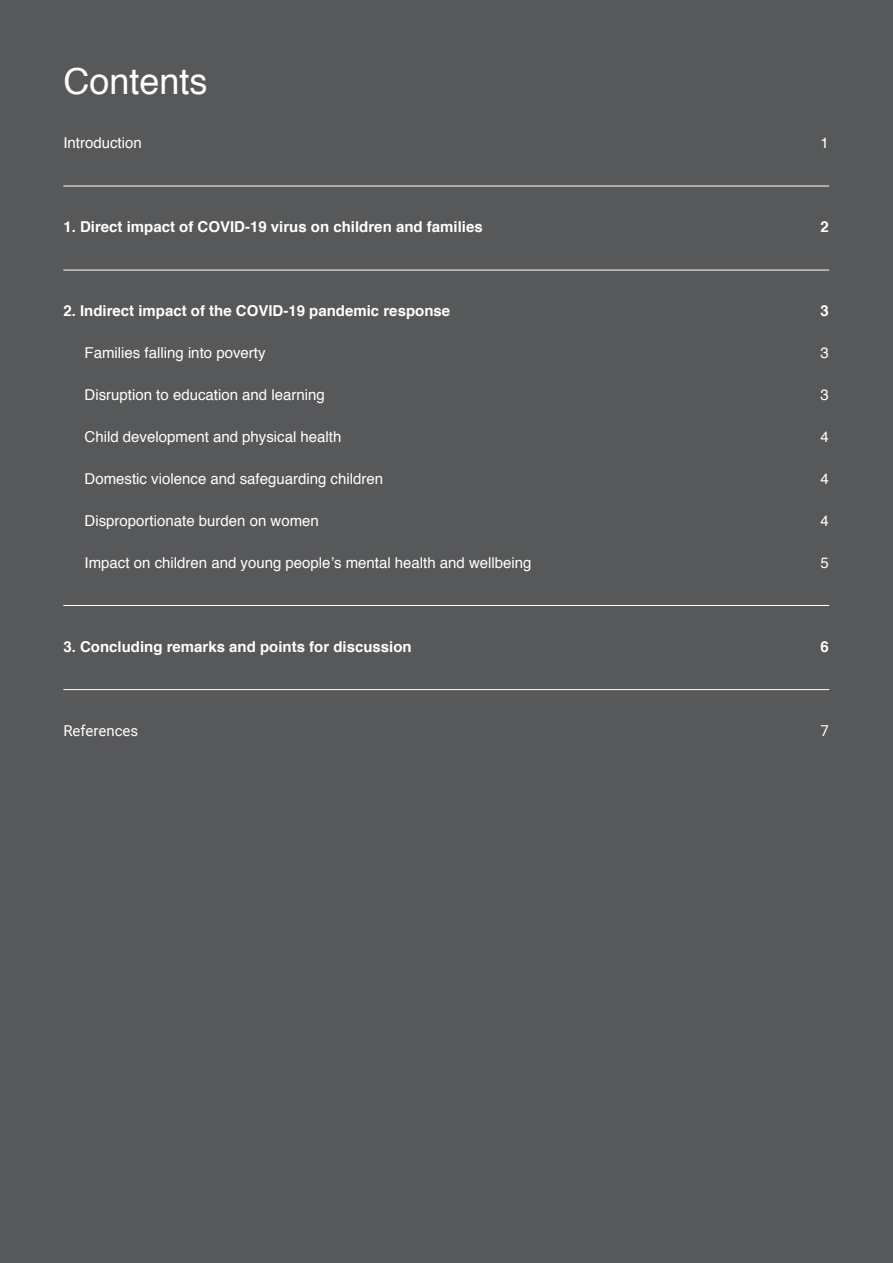
<style>
.page{position:relative;width:893px;height:1263px;background:#57585a}
.page>*{position:absolute;margin:0;border:0;box-sizing:border-box;transform-origin:0 0}
.t1{font:36px "Helvetica";color:#fff}
.t2{font:15px "Helvetica";color:#fff}
.t3{font:700 15px "Helvetica";color:#fff}
.t4{font:15px "Roboto";color:#fff}
</style>
<div class="page">
<hr style="left:63px;top:186px;width:766px;height:1px;background:#fff">
<hr style="left:63px;top:270px;width:766px;height:1px;background:#fff">
<hr style="left:63px;top:689px;width:766px;height:1px;background:#fff">
<hr style="left:63px;top:605px;width:766px;height:1px;background:#fff">
<p class="t1" style="left:63px;top:66px;width:146px">Contents</p>
<p class="t2" style="left:63px;top:136px;width:80px">Introduction</p>
<p class="t2" style="left:820px;top:136px;width:10px">1</p>
<p class="t3" style="left:63px;top:220px;width:421px">1. Direct impact of COVID-19 virus on children and families</p>
<p class="t3" style="left:820px;top:220px;width:10px">2</p>
<p class="t3" style="left:63px;top:304px;width:388px">2. Indirect impact of the COVID-19 pandemic response</p>
<p class="t3" style="left:820px;top:304px;width:10px">3</p>
<p class="t2" style="left:85px;top:346px;width:182px">Families falling into poverty</p>
<p class="t2" style="left:820px;top:346px;width:10px">3</p>
<p class="t2" style="left:85px;top:388px;width:242px">Disruption to education and learning</p>
<p class="t2" style="left:820px;top:388px;width:10px">3</p>
<p class="t2" style="left:85px;top:430px;width:258px">Child development and physical health</p>
<p class="t2" style="left:820px;top:430px;width:10px">4</p>
<p class="t2" style="left:85px;top:472px;width:300px">Domestic violence and safeguarding children</p>
<p class="t2" style="left:820px;top:472px;width:10px">4</p>
<p class="t2" style="left:85px;top:514px;width:236px">Disproportionate burden on women</p>
<p class="t2" style="left:820px;top:514px;width:10px">4</p>
<p class="t2" style="left:85px;top:556px;width:448px">Impact on children and young peopleʼs mental health and wellbeing</p>
<p class="t2" style="left:820px;top:556px;width:10px">5</p>
<p class="t3" style="left:63px;top:640px;width:350px">3. Concluding remarks and points for discussion</p>
<p class="t3" style="left:820px;top:640px;width:10px">6</p>
<p class="t4" style="left:63px;top:722px;width:76px">References</p>
<p class="t4" style="left:820px;top:722px;width:10px">7</p>
</div>
